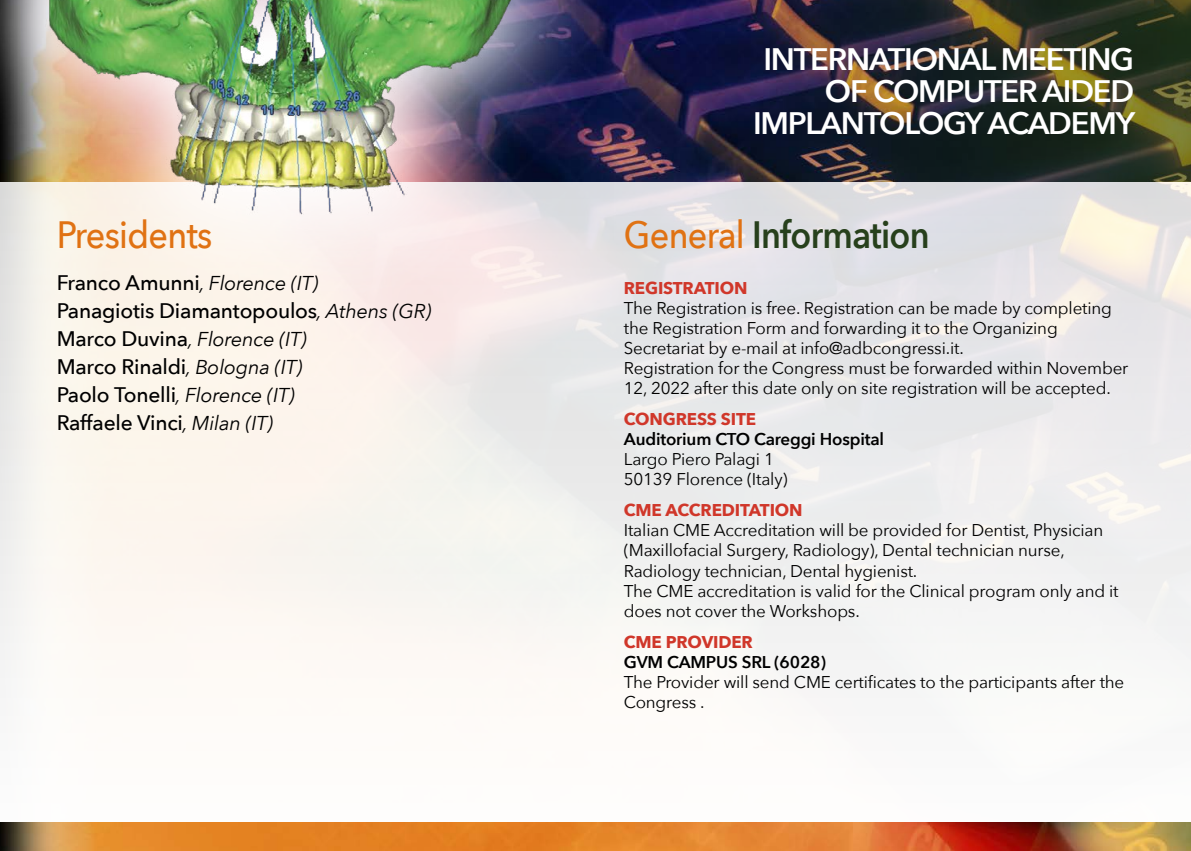
<style>
.page{position:relative;width:1191px;height:851px;background:#fff}
.page>*{position:absolute;margin:0;border:0;box-sizing:border-box;transform-origin:0 0}
.t1{font:600 38px "Avenir Next";letter-spacing:-.02em;color:#27401c;scale:.9 1}
.t2{font:500 38px "Avenir Next";letter-spacing:-.02em;color:#e07213;scale:.9 1}
.t3{font:600 31px/32px "Avenir Next";letter-spacing:-.04em;color:#fff;text-align:right}
.t4{font:500 21px "Avenir Next";letter-spacing:-.01em;color:#000}
.t5{font:italic 20px "Avenir Next";letter-spacing:-.01em;color:#000}
.t6{font:17px/20px "Avenir Next";letter-spacing:-.01em;color:#000}
.t7{font:700 17px "Avenir Next";letter-spacing:-.01em;color:#d0372a}
.t8{font:600 17px "Avenir Next";letter-spacing:-.01em;color:#000}
.s1{font-weight:500;font-style:normal;font-size:21px}
.s2{font-weight:400;font-style:italic;font-size:20px}
.s3{font-weight:500;color:#e07213}
</style>
<div class="page">
<img style="left:0;top:181px;width:1191px;height:497px">
<img style="left:618px;top:0;width:62px;height:181px">
<img style="left:680px;top:0;width:511px;height:181px">
<img style="left:0;top:822px;width:1191px;height:28px">
<svg style="left:0;top:0;width:618px;height:317px;background:#f3eae6"></svg>
<img style="left:0;top:0;width:613px;height:239px">
<h1 class="t2" style="left:57px;top:202px;width:174px">Presidents</h1>
<p class="t5" style="left:57px;top:266px;width:263px"><span class="s1">Franco Amunni</span>, Florence (IT)</p>
<p class="t4" style="left:57px;top:293px;width:376px">Panagiotis Diamantopoulos<span class="s2">, Athens (GR)</span></p>
<p class="t5" style="left:57px;top:322px;width:252px"><span class="s1">Marco Duvina</span>, Florence (IT)</p>
<p class="t4" style="left:57px;top:349px;width:247px">Marco Rinaldi<span class="s2">, Bologna (IT)</span></p>
<p class="t5" style="left:57px;top:378px;width:239px"><span class="s1">Paolo Tonelli</span>, Florence (IT)</p>
<p class="t4" style="left:57px;top:405px;width:218px">Raffaele Vinci<span class="s2">, Milan (IT)</span></p>
<h2 class="t3" style="left:753px;top:42px;width:383px">INTERNATIONAL MEETING<br>OF COMPUTER AIDED<br>IMPLANTOLOGY ACADEMY</h2>
<h1 class="t1" style="left:624px;top:202px;width:341px"><span class="s3">General</span> Information</h1>
<p class="t7" style="left:624px;top:273px;width:125px">REGISTRATION</p>
<p class="t6" style="left:624px;top:297px;width:506px">The Registration is free. Registration can be made by completing the Registration Form and forwarding it to the Organizing Secretariat by e-mail at info@adbcongressi.it.<br>Registration for the Congress must be forwarded within November 12, 2022 after this date only on site registration will be accepted.</p>
<p class="t7" style="left:624px;top:404px;width:134px">CONGRESS SITE</p>
<p class="t8" style="left:624px;top:424px;width:262px">Auditorium CTO Careggi Hospital</p>
<p class="t6" style="left:624px;top:448px;width:165px">Largo Piero Palagi 1<br>50139 Florence (Italy)</p>
<p class="t7" style="left:624px;top:495px;width:180px">CME ACCREDITATION</p>
<p class="t6" style="left:624px;top:519px;width:496px">Italian CME Accreditation will be provided for Dentist, Physician (Maxillofacial Surgery, Radiology), Dental technician nurse, Radiology technician, Dental hygienist.<br>The CME accreditation is valid for the Clinical program only and it does not cover the Workshops.</p>
<p class="t7" style="left:624px;top:627px;width:130px">CME PROVIDER</p>
<p class="t8" style="left:624px;top:647px;width:204px">GVM CAMPUS SRL (6028)</p>
<p class="t6" style="left:624px;top:671px;width:502px">The Provider will send CME certificates to the participants after the<br>Congress .</p>
</div>
